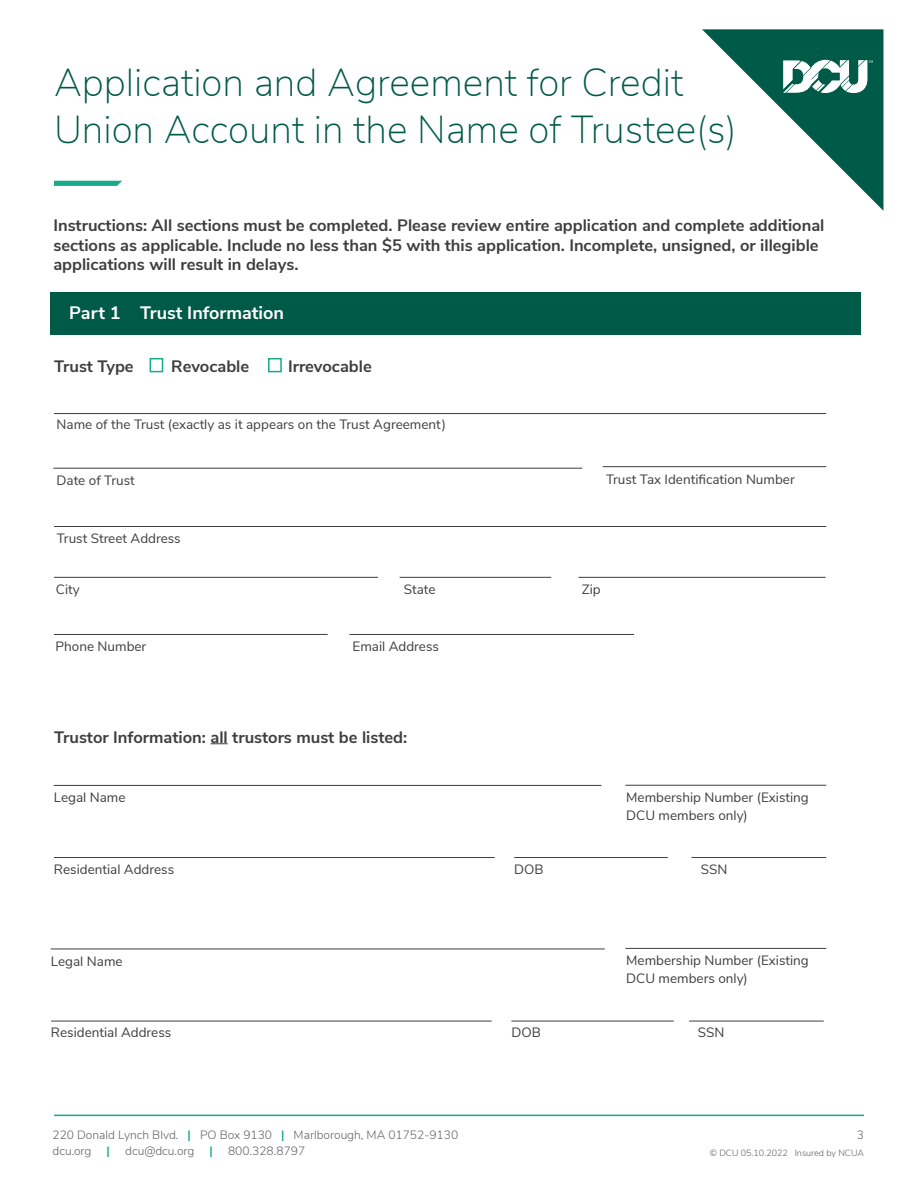
<style>
.page{position:relative;width:918px;height:1188px;background:#fff}
.page>*{position:absolute;margin:0;border:0;box-sizing:border-box;transform-origin:0 0}
.t1{font:200 39px/46.8px "Nunito Sans";color:#005a48}
.t2{font:700 18px "Nunito Sans";color:#fff}
.t3{font:700 16.5px/19.5px "Nunito Sans";color:#3e3e3f}
.t4{font:13.5px/18px "Nunito Sans";color:#3e3e3f}
.t5{font:300 12px/16.5px "Nunito Sans";color:#636366}
.t6{font:700 12px "Nunito Sans";color:#19aa89}
.t7{font:300 9px "Nunito Sans";color:#636366}
.s1{font-weight:700;color:#19aa89}
</style>
<div class="page">
<hr style="left:54px;top:1115px;width:810px;height:1px;background:#19aa89">
<svg style="left:211px;top:743px;width:17px;height:1px"></svg>
<hr style="left:625px;top:785px;width:201px;height:1px;background:#3e3e3f">
<hr style="left:625px;top:948px;width:201px;height:1px;background:#3e3e3f">
<hr style="left:54px;top:785px;width:548px;height:1px;background:#3e3e3f">
<hr style="left:51px;top:949px;width:554px;height:1px;background:#3e3e3f">
<hr style="left:514px;top:857px;width:154px;height:1px;background:#3e3e3f">
<hr style="left:511px;top:1021px;width:163px;height:1px;background:#3e3e3f">
<hr style="left:692px;top:857px;width:134px;height:1px;background:#3e3e3f">
<hr style="left:689px;top:1021px;width:135px;height:1px;background:#3e3e3f">
<hr style="left:54px;top:857px;width:441px;height:1px;background:#3e3e3f">
<hr style="left:51px;top:1021px;width:441px;height:1px;background:#3e3e3f">
<hr style="left:54px;top:577px;width:324px;height:1px;background:#3e3e3f">
<hr style="left:54px;top:634px;width:274px;height:1px;background:#3e3e3f">
<hr style="left:400px;top:577px;width:151px;height:1px;background:#3e3e3f">
<hr style="left:349px;top:634px;width:285px;height:1px;background:#3e3e3f">
<hr style="left:603px;top:466px;width:223px;height:1px;background:#3e3e3f">
<hr style="left:578px;top:577px;width:248px;height:1px;background:#3e3e3f">
<hr style="left:54px;top:526px;width:772px;height:1px;background:#3e3e3f">
<hr style="left:53px;top:468px;width:529px;height:1px;background:#3e3e3f">
<hr style="left:54px;top:413px;width:772px;height:1px;background:#3e3e3f">
<div style="left:150px;top:358px;width:13px;height:14px;border:2px solid #19aa89"></div>
<div style="left:268px;top:358px;width:14px;height:14px;border:2px solid #19aa89"></div>
<div style="left:51px;top:292px;width:810px;height:43px;background:#005a48"></div>
<svg style="left:702px;top:29px;width:181px;height:182px"></svg>
<svg style="left:54px;top:181px;width:68px;height:5px"></svg>
<h1 class="t1" style="left:54px;top:58px;width:684px">Application and Agreement for Credit<br>Union Account in the Name of Trustee(s)</h1>
<p class="t3" style="left:53px;top:215px;width:773px">Instructions: All sections must be completed. Please review entire application and complete additional sections as applicable. Include no less than $5 with this application. Incomplete, unsigned, or illegible applications will result in delays.</p>
<h2 class="t2" style="left:69px;top:300px;width:216px">Part 1 Trust Information</h2>
<p class="t3" style="left:54px;top:356px;width:81px">Trust Type</p>
<p class="t3" style="left:171px;top:356px;width:79px">Revocable</p>
<p class="t3" style="left:288px;top:356px;width:85px">Irrevocable</p>
<p class="t4" style="left:57px;top:415px;width:391px">Name of the Trust (exactly as it appears on the Trust Agreement)</p>
<p class="t4" style="left:57px;top:470px;width:80px">Date of Trust</p>
<p class="t4" style="left:57px;top:528px;width:125px">Trust Street Address</p>
<p class="t4" style="left:56px;top:580px;width:25px">City</p>
<p class="t4" style="left:56px;top:637px;width:92px">Phone Number</p>
<p class="t4" style="left:404px;top:580px;width:33px">State</p>
<p class="t4" style="left:353px;top:637px;width:88px">Email Address</p>
<p class="t3" style="left:54px;top:726px;width:354px">Trustor Information: all trustors must be listed:</p>
<p class="t4" style="left:54px;top:788px;width:73px">Legal Name</p>
<p class="t4" style="left:54px;top:859px;width:122px">Residential Address</p>
<p class="t4" style="left:51px;top:951px;width:73px">Legal Name</p>
<p class="t4" style="left:51px;top:1023px;width:122px">Residential Address</p>
<p class="t5" style="left:52px;top:1125px;width:407px">220 Donald Lynch Blvd. <span class="s1">|</span> PO Box 9130 <span class="s1">|</span> Marlborough, MA 01752-9130 dcu.org</p>
<p class="t6" style="left:107px;top:1142px;width:5px">|</p>
<p class="t5" style="left:125px;top:1142px;width:71px">dcu@dcu.org</p>
<p class="t6" style="left:210px;top:1142px;width:5px">|</p>
<p class="t5" style="left:228px;top:1142px;width:79px">800.328.8797</p>
<p class="t4" style="left:606px;top:469px;width:190px">Trust Tax Identification Number</p>
<p class="t4" style="left:582px;top:580px;width:20px">Zip</p>
<p class="t4" style="left:514px;top:859px;width:31px">DOB</p>
<p class="t4" style="left:511px;top:1023px;width:31px">DOB</p>
<p class="t4" style="left:626px;top:788px;width:184px">Membership Number (Existing<br>DCU members only)</p>
<p class="t4" style="left:701px;top:859px;width:28px">SSN</p>
<p class="t4" style="left:626px;top:951px;width:184px">Membership Number (Existing<br>DCU members only)</p>
<p class="t4" style="left:698px;top:1023px;width:28px">SSN</p>
<p class="t5" style="left:857px;top:1125px;width:9px">3</p>
<p class="t7" style="left:710px;top:1147px;width:156px">© DCU 05.10.2022 Insured by NCUA</p>
</div>
